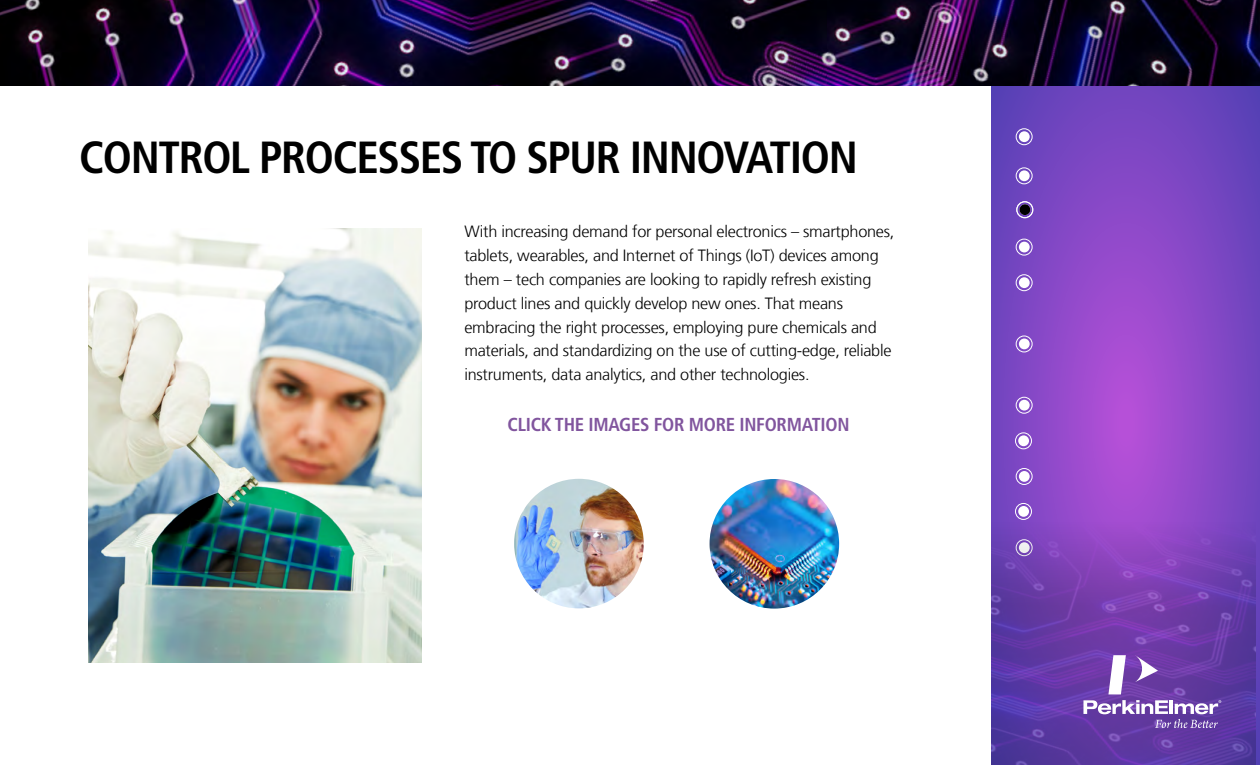
<style>
.page{position:relative;width:1260px;height:765px;background:#fff}
.page>*{position:absolute;margin:0;border:0;box-sizing:border-box;transform-origin:0 0}
.t1{font:700 condensed 45px "Frutiger LT Com";letter-spacing:-.03em;color:#000}
.t2{font:700 condensed 18.75px "Frutiger LT Com";letter-spacing:-.015em;color:#81559e}
.t3{font:300 16.25px/23.8px "Frutiger LT Com";letter-spacing:-.015em;color:#000}
</style>
<div class="page">
<svg style="left:992px;top:86px;width:268px;height:679px;background:#8448c5"></svg>
<div style="left:1016px;top:128px;width:16px;height:17px;border:1px solid #fff;border-radius:50%"></div>
<div style="left:1019px;top:131px;width:11px;height:11px;background:#fff;border-radius:50%"></div>
<div style="left:1016px;top:168px;width:16px;height:16px;border:1px solid #fff;border-radius:50%"></div>
<div style="left:1019px;top:170px;width:11px;height:11px;background:#fff;border-radius:50%"></div>
<div style="left:1016px;top:239px;width:16px;height:16px;border:1px solid #fff;border-radius:50%"></div>
<div style="left:1019px;top:242px;width:11px;height:10px;background:#fff;border-radius:50%"></div>
<div style="left:1016px;top:274px;width:16px;height:17px;border:1px solid #fff;border-radius:50%"></div>
<div style="left:1019px;top:277px;width:11px;height:11px;background:#fff;border-radius:50%"></div>
<div style="left:1016px;top:336px;width:16px;height:16px;border:1px solid #fff;border-radius:50%"></div>
<div style="left:1019px;top:339px;width:11px;height:10px;background:#fff;border-radius:50%"></div>
<div style="left:1016px;top:397px;width:16px;height:17px;border:1px solid #fff;border-radius:50%"></div>
<div style="left:1019px;top:400px;width:11px;height:11px;background:#fff;border-radius:50%"></div>
<div style="left:1015px;top:433px;width:17px;height:16px;border:1px solid #fff;border-radius:50%"></div>
<div style="left:1018px;top:435px;width:11px;height:11px;background:#fff;border-radius:50%"></div>
<div style="left:1016px;top:468px;width:16px;height:17px;border:1px solid #fff;border-radius:50%"></div>
<div style="left:1019px;top:471px;width:11px;height:11px;background:#fff;border-radius:50%"></div>
<div style="left:1015px;top:503px;width:17px;height:17px;border:1px solid #fff;border-radius:50%"></div>
<img style="left:992px;top:506px;width:263px;height:259px">
<svg style="left:1083px;top:700px;width:138px;height:28px"></svg>
<svg style="left:1135px;top:655px;width:23px;height:27px"></svg>
<svg style="left:1108px;top:655px;width:18px;height:39px"></svg>
<img style="left:0;top:0;width:1260px;height:86px">
<img style="left:514px;top:479px;width:130px;height:129px;border-radius:65px">
<img style="left:710px;top:479px;width:129px;height:130px;border-radius:65px">
<img style="left:88px;top:228px;width:333px;height:434px">
<div style="left:1017px;top:201px;width:16px;height:17px;border:1px solid #fff;border-radius:50%"></div>
<div style="left:1020px;top:204px;width:10px;height:11px;background:#000;border-radius:50%"></div>
<h1 class="t1" style="left:79px;top:131px;width:780px">CONTROL PROCESSES TO SPUR INNOVATION</h1>
<p class="t3" style="left:464px;top:220px;width:432px">With increasing demand for personal electronics – smartphones, tablets, wearables, and Internet of Things (IoT) devices among them – tech companies are looking to rapidly refresh existing product lines and quickly develop new ones. That means embracing the right processes, employing pure chemicals and materials, and standardizing on the use of cutting-edge, reliable instruments, data analytics, and other technologies.</p>
<p class="t2" style="left:508px;top:414px;width:343px">CLICK THE IMAGES FOR MORE INFORMATION</p>
</div>
